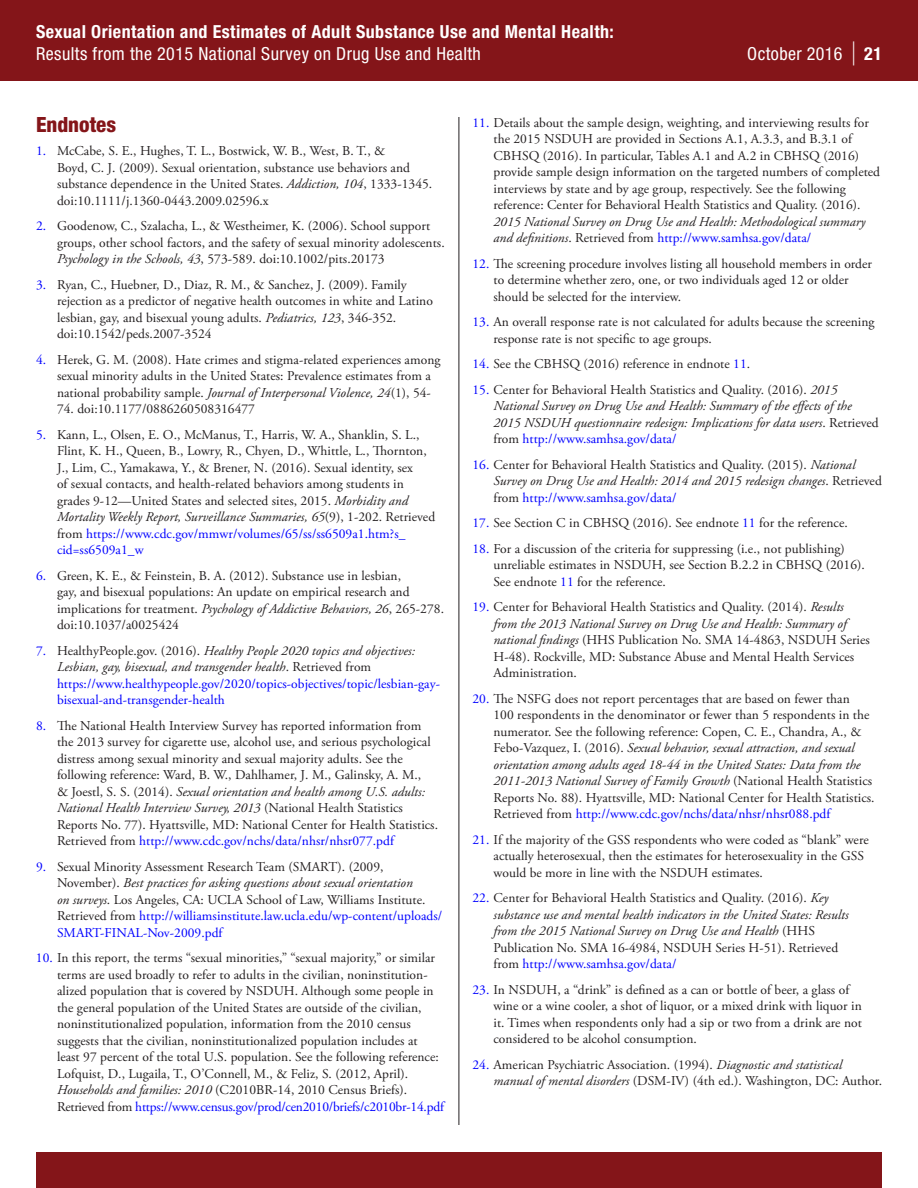
<style>
.page{position:relative;width:918px;height:1188px;background:#fff}
.page>*{position:absolute;margin:0;border:0;box-sizing:border-box;transform-origin:0 0}
.t1{font:800 condensed 21px "Helvetica Neue LT Std";color:#841519}
.t2{font:700 condensed 18px "Helvetica Neue LT Std";letter-spacing:.025em;color:#fff}
.t3{font:condensed 18px "Helvetica Neue LT Std";letter-spacing:.025em;color:#fff}
.t4{font:13.5px/16.5px "Adobe Garamond Pro";letter-spacing:.005em;color:#231f20}
.t5{font:13.5px/16.5px "Adobe Garamond Pro";letter-spacing:.005em;color:#00f}
.t6{font:italic 13.5px/16.5px "Adobe Garamond Pro";letter-spacing:.005em;color:#231f20}
.s1{font-size:32.4px}
.s2{font-weight:700}
.s3{color:#00f}
.s4{font-style:italic}
.s5{color:#231f20}
.s6{font-style:italic;color:#231f20}
.s7{font-style:normal;color:#00f}
.s8{font-style:normal}
</style>
<div class="page">
<div style="left:0;top:0;width:918px;height:81px;background:#841519"></div>
<div style="left:36px;top:1152px;width:846px;height:36px;background:#841519"></div>
<hr style="left:459px;top:117px;width:1px;height:1008px;background:#231f20">
<h2 class="t2" style="left:36px;top:21px;width:579px">Sexual Orientation and Estimates of Adult Substance Use and Mental Health:</h2>
<h2 class="t3" style="left:36px;top:43px;width:446px">Results from the 2015 National Survey on Drug Use and Health</h2>
<h2 class="t3" style="left:747px;top:43px;width:136px">October 2016 <span class="s1">|</span> <span class="s2">21</span></h2>
<h2 class="t1" style="left:36px;top:112px;width:82px">Endnotes</h2>
<p class="t4" style="left:57px;top:143px;width:377px;text-indent:-21px"><span class="s3">1.</span> McCabe, S. E., Hughes, T. L., Bostwick, W. B., West, B. T., &amp;<br>Boyd, C. J. (2009). Sexual orientation, substance use behaviors and substance dependence in the United States. <span class="s4">Addiction, 104</span>, 1333-1345. doi:10.1111/j.1360-0443.2009.02596.x</p>
<p class="t4" style="left:57px;top:218px;width:389px;text-indent:-21px"><span class="s3">2.</span> Goodenow, C., Szalacha, L., &amp; Westheimer, K. (2006). School support groups, other school factors, and the safety of sexual minority adolescents.<br><span class="s4">Psychology in the Schools, 43</span>, 573-589. doi:10.1002/pits.20173</p>
<p class="t4" style="left:57px;top:277px;width:378px;text-indent:-21px"><span class="s3">3.</span> Ryan, C., Huebner, D., Diaz, R. M., &amp; Sanchez, J. (2009). Family rejection as a predictor of negative health outcomes in white and Latino lesbian, gay, and bisexual young adults. <span class="s4">Pediatrics, 123</span>, 346-352. doi:10.1542/peds.2007-3524</p>
<p class="t4" style="left:57px;top:352px;width:385px;text-indent:-21px"><span class="s3">4.</span> Herek, G. M. (2008). Hate crimes and stigma-related experiences among sexual minority adults in the United States: Prevalence estimates from a national probability sample. <span class="s4">Journal of Interpersonal Violence, 24</span>(1), 54-</p>
<p class="t4" style="left:57px;top:401px;width:200px">74. doi:10.1177/0886260508316477</p>
<p class="t4" style="left:57px;top:427px;width:380px;text-indent:-21px"><span class="s3">5.</span> Kann, L., Olsen, E. O., McManus, T., Harris, W. A., Shanklin, S. L., Flint, K. H., Queen, B., Lowry, R., Chyen, D., Whittle, L., Thornton, J., Lim, C., Yamakawa, Y., &amp; Brener, N. (2016). Sexual identity, sex<br>of sexual contacts, and health-related behaviors among students in grades 9-12—United States and selected sites, 2015. <span class="s4">Morbidity and Mortality Weekly Report, Surveillance Summaries, 65</span>(9), 1-202. Retrieved from <span class="s3">https://www.cdc.gov/mmwr/volumes/65/ss/ss6509a1.htm?s_ cid=ss6509a1_w</span></p>
<p class="t4" style="left:57px;top:568px;width:389px;text-indent:-21px"><span class="s3">6.</span> Green, K. E., &amp; Feinstein, B. A. (2012). Substance use in lesbian,<br>gay, and bisexual populations: An update on empirical research and implications for treatment. <span class="s4">Psychology of Addictive Behaviors, 26</span>, 265-278. doi:10.1037/a0025424</p>
<p class="t5" style="left:57px;top:643px;width:385px;text-indent:-21px">7. <span class="s5">HealthyPeople.gov. (2016).</span> <span class="s6">Healthy People 2020 topics and objectives:<br>Lesbian, gay, bisexual, and transgender health</span><span class="s5">. Retrieved from </span>https://www.healthypeople.gov/2020/topics-objectives/topic/lesbian-gay&shy;bisexual-and-transgender-health</p>
<p class="t4" style="left:57px;top:718px;width:383px;text-indent:-21px"><span class="s3">8.</span> The National Health Interview Survey has reported information from the 2013 survey for cigarette use, alcohol use, and serious psychological distress among sexual minority and sexual majority adults. See the following reference: Ward, B. W., Dahlhamer, J. M., Galinsky, A. M.,<br>&amp; Joestl, S. S. (2014). <span class="s4">Sexual orientation and health among U.S. adults:<br>National Health Interview Survey, 2013</span> (National Health Statistics Reports No. 77). Hyattsville, MD: National Center for Health Statistics.<br>Retrieved from <span class="s3">http://www.cdc.gov/nchs/data/nhsr/nhsr077.pdf</span></p>
<p class="t4" style="left:57px;top:859px;width:387px;text-indent:-21px"><span class="s3">9.</span> Sexual Minority Assessment Research Team (SMART). (2009, November). <span class="s4">Best practices for asking questions about sexual orientation<br>on surveys</span>. Los Angeles, CA: UCLA School of Law, Williams Institute.<br>Retrieved from <span class="s3">http://williamsinstitute.law.ucla.edu/wp-content/uploads/ SMART-FINAL-Nov-2009.pdf</span></p>
<p class="t4" style="left:57px;top:950px;width:388px;text-indent:-21px"><span class="s3">10.</span> In this report, the terms “sexual minorities,” “sexual majority,” or similar terms are used broadly to refer to adults in the civilian, noninstitution&shy;alized population that is covered by NSDUH. Although some people in the general population of the United States are outside of the civilian, noninstitutionalized population, information from the 2010 census suggests that the civilian, noninstitutionalized population includes at<br>least 97 percent of the total U.S. population. See the following reference:<br>Lofquist, D., Lugaila, T., O’Connell, M., &amp; Feliz, S. (2012, April).<br><span class="s4">Households and families: 2010</span> (C2010BR-14, 2010 Census Briefs).<br>Retrieved from <span class="s3">https://www.census.gov/prod/cen2010/briefs/c2010br-14.pdf</span></p>
<p class="t4" style="left:494px;top:115px;width:388px;text-indent:-21px"><span class="s3">11.</span> Details about the sample design, weighting, and interviewing results for the 2015 NSDUH are provided in Sections A.1, A.3.3, and B.3.1 of CBHSQ (2016). In particular, Tables A.1 and A.2 in CBHSQ (2016) provide sample design information on the targeted numbers of completed interviews by state and by age group, respectively. See the following reference: Center for Behavioral Health Statistics and Quality. (2016).<br><span class="s4">2015 National Survey on Drug Use and Health: Methodological summary and definitions</span>. Retrieved from <span class="s3">http://www.samhsa.gov/data/</span></p>
<p class="t4" style="left:494px;top:256px;width:380px;text-indent:-21px"><span class="s3">12.</span> The screening procedure involves listing all household members in order to determine whether zero, one, or two individuals aged 12 or older should be selected for the interview.</p>
<p class="t4" style="left:494px;top:314px;width:383px;text-indent:-21px"><span class="s3">13.</span> An overall response rate is not calculated for adults because the screening response rate is not specific to age groups.</p>
<p class="t4" style="left:473px;top:356px;width:279px"><span class="s3">14.</span> See the CBHSQ (2016) reference in endnote <span class="s3">11</span>.</p>
<p class="t6" style="left:494px;top:382px;width:387px;text-indent:-21px"><span class="s7">15.</span> <span class="s8">Center for Behavioral Health Statistics and Quality. (2016).</span> 2015<br>National Survey on Drug Use and Health: Summary of the effects of the 2015 NSDUH questionnaire redesign: Implications for data users<span class="s8">. Retrieved from</span> <span class="s7">http://www.samhsa.gov/data/</span></p>
<p class="t4" style="left:494px;top:457px;width:390px;text-indent:-21px"><span class="s3">16.</span> Center for Behavioral Health Statistics and Quality. (2015). <span class="s4">National<br>Survey on Drug Use and Health: 2014 and 2015 redesign changes</span>. Retrieved from <span class="s3">http://www.samhsa.gov/data/</span></p>
<p class="t4" style="left:473px;top:515px;width:377px"><span class="s3">17.</span> See Section C in CBHSQ (2016). See endnote <span class="s3">11</span> for the reference.</p>
<p class="t4" style="left:494px;top:541px;width:373px;text-indent:-21px"><span class="s3">18.</span> For a discussion of the criteria for suppressing (i.e., not publishing) unreliable estimates in NSDUH, see Section B.2.2 in CBHSQ (2016).<br>See endnote <span class="s3">11</span> for the reference.</p>
<p class="t4" style="left:494px;top:599px;width:378px;text-indent:-21px"><span class="s3">19.</span> Center for Behavioral Health Statistics and Quality. (2014). <span class="s4">Results from the 2013 National Survey on Drug Use and Health: Summary of national findings</span> (HHS Publication No. SMA 14-4863, NSDUH Series H-48). Rockville, MD: Substance Abuse and Mental Health Services Administration.</p>
<p class="t4" style="left:494px;top:691px;width:383px;text-indent:-21px"><span class="s3">20.</span> The NSFG does not report percentages that are based on fewer than<br>100 respondents in the denominator or fewer than 5 respondents in the numerator. See the following reference: Copen, C. E., Chandra, A., &amp; Febo-Vazquez, I. (2016). <span class="s4">Sexual behavior, sexual attraction, and sexual orientation among adults aged 18-44 in the United States: Data from the 2011-2013 National Survey of Family Growth</span> (National Health Statistics Reports No. 88). Hyattsville, MD: National Center for Health Statistics.<br>Retrieved from <span class="s3">http://www.cdc.gov/nchs/data/nhsr/nhsr088.pdf</span></p>
<p class="t4" style="left:494px;top:832px;width:377px;text-indent:-21px"><span class="s3">21.</span> If the majority of the GSS respondents who were coded as “blank” were actually heterosexual, then the estimates for heterosexuality in the GSS would be more in line with the NSDUH estimates.</p>
<p class="t4" style="left:494px;top:890px;width:357px;text-indent:-21px"><span class="s3">22.</span> Center for Behavioral Health Statistics and Quality. (2016). <span class="s4">Key substance use and mental health indicators in the United States: Results from the 2015 National Survey on Drug Use and Health</span> (HHS Publication No. SMA 16-4984, NSDUH Series H-51). Retrieved from <span class="s3">http://www.samhsa.gov/data/</span></p>
<p class="t4" style="left:494px;top:982px;width:370px;text-indent:-21px"><span class="s3">23.</span> In NSDUH, a “drink” is defined as a can or bottle of beer, a glass of wine or a wine cooler, a shot of liquor, or a mixed drink with liquor in it. Times when respondents only had a sip or two from a drink are not considered to be alcohol consumption.</p>
<p class="t4" style="left:494px;top:1057px;width:390px;text-indent:-21px"><span class="s3">24.</span> American Psychiatric Association. (1994). <span class="s4">Diagnostic and statistical manual of mental disorders</span> (DSM-IV) (4th ed.). Washington, DC: Author.</p>
</div>
